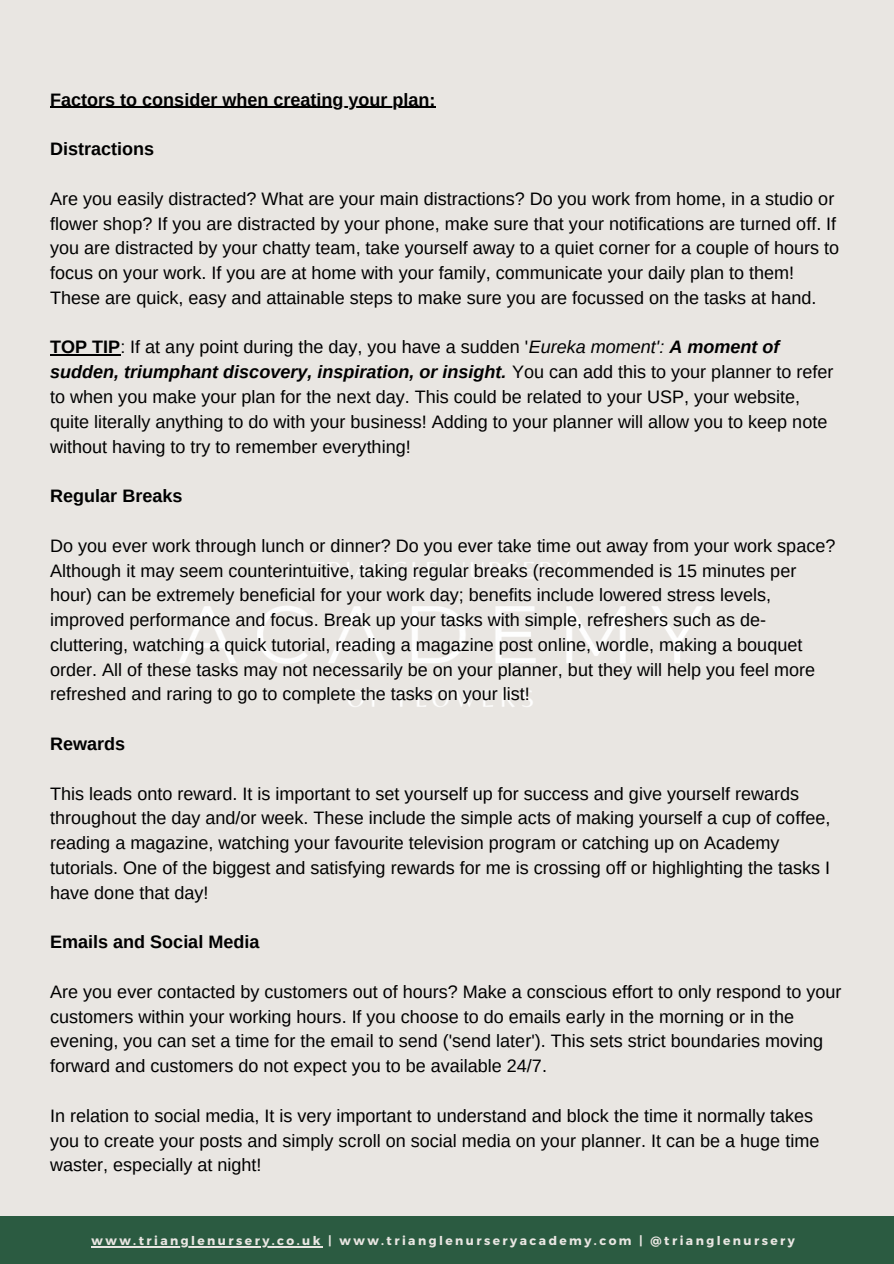
<style>
.page{position:relative;width:894px;height:1264px;background:#fff}
.page>*{position:absolute;margin:0;border:0;box-sizing:border-box;transform-origin:0 0}
.t1{font:18px/24.8px "Arimo";color:#000}
.t2{font:700 18px "Arimo";color:#000}
.t3{font:700 12.15px "Montserrat";letter-spacing:.2em;color:#e9e6e2}
.s1{font-weight:700}
.s2{font-style:italic}
.s3{font-weight:700;font-style:italic}
</style>
<div class="page">
<div style="left:0;top:0;width:893px;height:1263px;background:#e9e6e2"></div>
<div style="left:0;top:1216px;width:893px;height:47px;background:#2b5b41"></div>
<hr style="left:92px;top:1246px;width:231px;height:1px;background:#e9e6e2">
<img style="left:178px;top:562px;width:525px;height:145px">
<hr style="left:50px;top:107px;width:386px;height:1px;background:#000">
<hr style="left:50px;top:354px;width:70px;height:2px;background:#000">
<p class="t2" style="left:50px;top:89px;width:386px">Factors to consider when creating your plan:</p>
<p class="t2" style="left:50px;top:139px;width:106px">Distractions</p>
<p class="t1" style="left:50px;top:186px;width:790px">Are you easily distracted? What are your main distractions? Do you work from home, in a studio or flower shop? If you are distracted by your phone, make sure that your notifications are turned off. If you are distracted by your chatty team, take yourself away to a quiet corner for a couple of hours to focus on your work. If you are at home with your family, communicate your daily plan to them!<br>These are quick, easy and attainable steps to make sure you are focussed on the tasks at hand.</p>
<p class="t1" style="left:50px;top:335px;width:784px"><span class="s1">TOP TIP</span>: If at any point during the day, you have a sudden '<span class="s2">Eureka moment':</span> <span class="s3">A moment of sudden, triumphant discovery, inspiration, or insight.</span> You can add this to your planner to refer to when you make your plan for the next day. This could be related to your USP, your website, quite literally anything to do with your business! Adding to your planner will allow you to keep note without having to try to remember everything!</p>
<p class="t2" style="left:50px;top:486px;width:134px">Regular Breaks</p>
<p class="t1" style="left:50px;top:533px;width:786px">Do you ever work through lunch or dinner? Do you ever take time out away from your work space?<br>Although it may seem counterintuitive, taking regular breaks (recommended is 15 minutes per hour) can be extremely beneficial for your work day; benefits include lowered stress levels, improved performance and focus. Break up your tasks with simple, refreshers such as de&shy;cluttering, watching a quick tutorial, reading a magazine post online, wordle, making a bouquet order. All of these tasks may not necessarily be on your planner, but they will help you feel more refreshed and raring to go to complete the tasks on your list!</p>
<p class="t2" style="left:50px;top:733px;width:77px">Rewards</p>
<p class="t1" style="left:50px;top:781px;width:781px">This leads onto reward. It is important to set yourself up for success and give yourself rewards throughout the day and/or week. These include the simple acts of making yourself a cup of coffee, reading a magazine, watching your favourite television program or catching up on Academy tutorials. One of the biggest and satisfying rewards for me is crossing off or highlighting the tasks I have done that day!</p>
<p class="t2" style="left:50px;top:931px;width:211px">Emails and Social Media</p>
<p class="t1" style="left:50px;top:979px;width:792px">Are you ever contacted by customers out of hours? Make a conscious effort to only respond to your customers within your working hours. If you choose to do emails early in the morning or in the evening, you can set a time for the email to send ('send later'). This sets strict boundaries moving forward and customers do not expect you to be available 24/7.</p>
<p class="t1" style="left:50px;top:1103px;width:770px">In relation to social media, It is very important to understand and block the time it normally takes you to create your posts and simply scroll on social media on your planner. It can be a huge time waster, especially at night!</p>
<p class="t3" style="left:92px;top:1232px;width:704px">www.trianglenursery.co.uk | www.trianglenurseryacademy.com | @trianglenursery</p>
</div>
